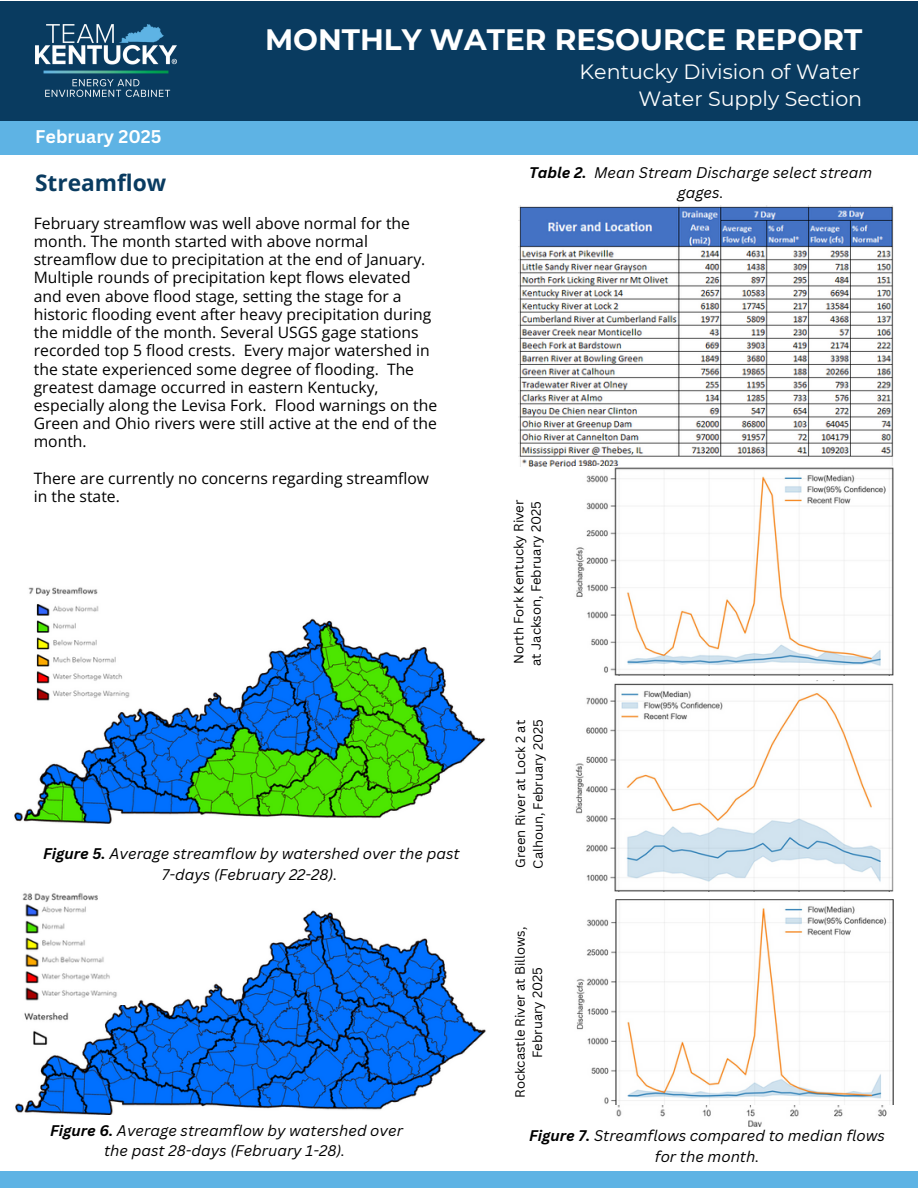
<style>
.page{position:relative;width:918px;height:1188px;background:#fff}
.page>*{position:absolute;margin:0;border:0;box-sizing:border-box;transform-origin:0 0}
.t1{font:700 29.4px "Montserrat";color:#fff}
.t2{font:700 22.65px "Open Sans";color:#093b60}
.t3{font:20.7px "Montserrat";color:#fff}
.t4{font:20.55px "Montserrat";color:#fff}
.t5{font:700 17.85px "Canva Sans";color:#fff}
.t6{font:15.75px/18.1px "Open Sans";color:#000}
.t7{font:italic 15px/20.2px "Canva Sans";color:#000;text-align:center}
.t8{font:13.05px/17.4px "Canva Sans";color:#000}
.s1{font-weight:700}
</style>
<div class="page">
<div style="left:0;top:120px;width:918px;height:35px;background:#5eb3e4"></div>
<div style="left:0;top:1172px;width:918px;height:16px;background:#5eb3e4"></div>
<div style="left:0;top:1px;width:918px;height:119px;background:#093b60"></div>
<img style="left:35px;top:25px;width:142px;height:72px">
<img style="left:15px;top:910px;width:471px;height:205px">
<img style="left:22px;top:1012px;width:47px;height:37px">
<img style="left:14px;top:618px;width:472px;height:205px">
<img style="left:28px;top:587px;width:103px;height:115px">
<img style="left:22px;top:893px;width:108px;height:111px">
<img style="left:615px;top:1104px;width:278px;height:23px">
<img style="left:518px;top:205px;width:375px;height:261px">
<img style="left:576px;top:467px;width:317px;height:209px">
<img style="left:575px;top:680px;width:318px;height:212px">
<img style="left:576px;top:900px;width:317px;height:204px">
<h5 class="t1" style="left:265px;top:22px;width:599px">MONTHLY WATER RESOURCE REPORT</h5>
<p class="t4" style="left:580px;top:59px;width:282px">Kentucky Division of Water</p>
<h3 class="t5" style="left:35px;top:124px;width:128px">February 2025</h3>
<h3 class="t2" style="left:35px;top:166px;width:133px">Streamflow</h3>
<p class="t6" style="left:34px;top:214px;width:405px">February streamflow was well above normal for the month. The month started with above normal streamflow due to precipitation at the end of January.<br>Multiple rounds of precipitation kept flows elevated and even above flood stage, setting the stage for a historic flooding event after heavy precipitation during the middle of the month. Several USGS gage stations recorded top 5 flood crests. Every major watershed in the state experienced some degree of flooding. The greatest damage occurred in eastern Kentucky, especially along the Levisa Fork. Flood warnings on the Green and Ohio rivers were still active at the end of the month.</p>
<h1 class="t6" style="left:34px;top:469px;width:397px">There are currently no concerns regarding streamflow in the state.</h1>
<h4 class="t7" style="left:43px;top:843px;width:418px"><span class="s1">Figure 5.</span> Average streamflow by watershed over the past<br>7-days (February 22-28).</h4>
<h5 class="t3" style="left:638px;top:86px;width:225px">Water Supply Section</h5>
<h2 class="t7" style="left:529px;top:162px;width:345px"><span class="s1">Table 2.</span> Mean Stream Discharge select stream gages.</h2>
<p class="t8" style="left:510px;top:666px;width:168px;rotate:-90deg">North Fork Kentucky River at Jackson, February 2025</p>
<p class="t8" style="left:511px;top:869px;width:151px;rotate:-90deg">Green River at Lock 2 at<br>Calhoun, February 2025</p>
<h5 class="t8" style="left:511px;top:1098px;width:173px;text-align:center;rotate:-90deg">Rockcastle River at Billows,<br>February 2025</h5>
<p class="t7" style="left:50px;top:1120px;width:354px"><span class="s1">Figure 6.</span> Average streamflow by watershed over the past 28-days (February 1-28).</p>
<p class="t7" style="left:529px;top:1125px;width:357px"><span class="s1">Figure 7.</span> Streamflows compared to median flows for the month.</p>
</div>
